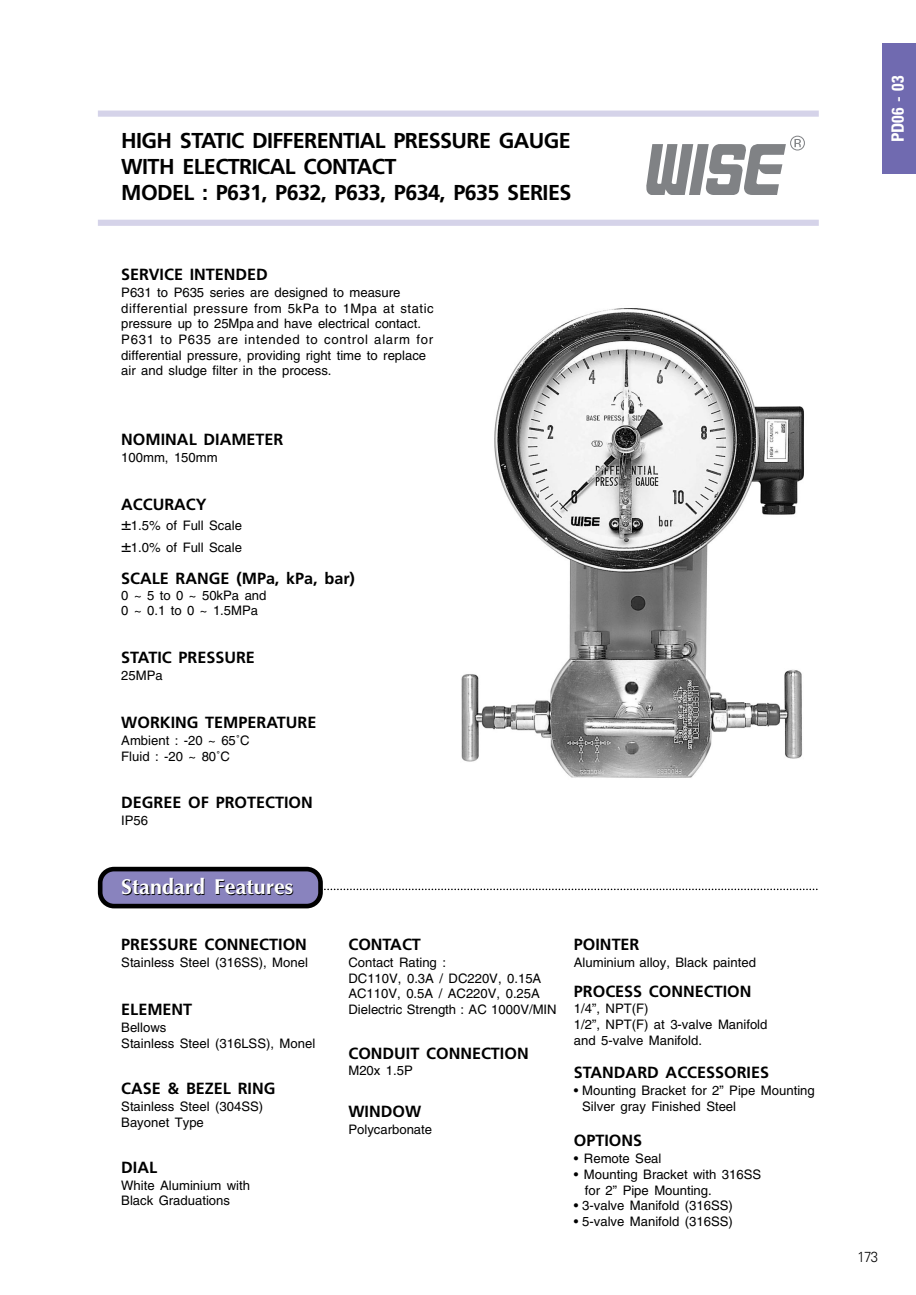
<style>
.page{position:relative;width:916px;height:1295px;background:#fff}
.page>*{position:absolute;margin:0;border:0;box-sizing:border-box;transform-origin:0 0}
.t1{font:700 21.53px/25.9px "Frutiger";letter-spacing:-.03em;color:#000}
.t2{font:700 21.53px "Optima";color:#000}
.t3{font:700 condensed 16.97px "Univers";color:#fff}
.t4{font:700 16.1px "Frutiger";color:#000}
.t5{font:300 14.7px "Univers";color:#000;scale:.9 1}
.t6{font:13.12px/15.8px "Helvetica";color:#000}
.s1{font-size:17.68px}
</style>
<div class="page">
<div style="left:100px;top:869px;width:220px;height:37px;background:#8983be;border-radius:14px"></div>
<div style="left:98px;top:867px;width:225px;height:41px;border:5px solid #000;border-radius:14px"></div>
<div style="left:98px;top:220px;width:720px;height:6px;background:#d5d3e9"></div>
<div style="left:98px;top:111px;width:720px;height:6px;background:#d5d3e9"></div>
<svg style="left:321px;top:889px;width:497px;height:1px"></svg>
<svg style="left:646px;top:136px;width:158px;height:59px"></svg>
<div style="left:881px;top:44px;width:34px;height:130px;background:#706ab0"></div>
<img style="left:461px;top:308px;width:343px;height:470px">
<p class="t1" style="left:121px;top:129px;width:451px">HIGH STATIC DIFFERENTIAL PRESSURE GAUGE</p>
<p class="t1" style="left:121px;top:155px;width:451px">WITH ELECTRICAL CONTACT<br>MODEL : P631, P632, P633, P634, P635 SERIES</p>
<p class="t4" style="left:121px;top:268px;width:148px">SERVICE INTENDED</p>
<p class="t6" style="left:121px;top:286px;width:314px">P631 to P635 series are designed to measure differential pressure from 5kPa to 1Mpa at static pressure up to 25Mpa and have electrical contact.<br>P631 to P635 are intended to control alarm for differential pressure, providing right time to replace air and sludge filter in the process.</p>
<p class="t4" style="left:121px;top:433px;width:164px">NOMINAL DIAMETER</p>
<p class="t6" style="left:121px;top:450px;width:98px">100mm, 150mm</p>
<p class="t4" style="left:121px;top:498px;width:87px">ACCURACY</p>
<p class="t6" style="left:121px;top:517px;width:122px;line-height:21.2px"><span class="s1">±</span>1.5% of Full Scale <span class="s1">±</span>1.0% of Full Scale</p>
<p class="t4" style="left:121px;top:572px;width:235px">SCALE RANGE (MPa, kPa, bar)</p>
<p class="t6" style="left:121px;top:588px;width:147px">0 ~ 5 to 0 ~ 50kPa and<br>0 ~ 0.1 to 0 ~ 1.5MPa</p>
<p class="t4" style="left:121px;top:651px;width:135px">STATIC PRESSURE</p>
<p class="t6" style="left:121px;top:669px;width:43px">25MPa</p>
<p class="t4" style="left:121px;top:716px;width:196px">WORKING TEMPERATURE</p>
<p class="t6" style="left:121px;top:734px;width:130px">Ambient : -20 ~ 65˚C<br>Fluid : -20 ~ 80˚C</p>
<p class="t4" style="left:121px;top:796px;width:193px">DEGREE OF PROTECTION</p>
<p class="t6" style="left:121px;top:814px;width:28px">IP56</p>
<p class="t2" style="left:122px;top:879px;width:173px">Standard Features</p>
<p class="t4" style="left:121px;top:938px;width:187px">PRESSURE CONNECTION</p>
<p class="t6" style="left:121px;top:956px;width:188px">Stainless Steel (316SS), Monel</p>
<p class="t4" style="left:121px;top:1003px;width:72px">ELEMENT</p>
<p class="t6" style="left:121px;top:1021px;width:195px">Bellows<br>Stainless Steel (316LSS), Monel</p>
<p class="t4" style="left:121px;top:1082px;width:156px">CASE &amp; BEZEL RING</p>
<p class="t6" style="left:121px;top:1100px;width:143px">Stainless Steel (304SS)<br>Bayonet Type</p>
<p class="t4" style="left:121px;top:1161px;width:37px">DIAL</p>
<p class="t6" style="left:121px;top:1178px;width:130px">White Aluminium with<br>Black Graduations</p>
<p class="t4" style="left:348px;top:938px;width:74px">CONTACT</p>
<p class="t6" style="left:348px;top:956px;width:210px">Contact Rating :<br>DC110V, 0.3A / DC220V, 0.15A<br>AC110V, 0.5A / AC220V, 0.25A<br>Dielectric Strength : AC 1000V/MIN</p>
<p class="t4" style="left:348px;top:1047px;width:182px">CONDUIT CONNECTION</p>
<p class="t6" style="left:348px;top:1064px;width:66px">M20x 1.5P</p>
<p class="t4" style="left:573px;top:1066px;width:196px">STANDARD ACCESSORIES</p>
<p class="t6" style="left:582px;top:1084px;width:234px;text-indent:-8px">• Mounting Bracket for 2” Pipe Mounting<br>Silver gray Finished Steel</p>
<p class="t4" style="left:573px;top:1134px;width:70px">OPTIONS</p>
<p class="t6" style="left:573px;top:1152px;width:89px">• Remote Seal</p>
<p class="t6" style="left:584px;top:1168px;width:178px;text-indent:-11px">• Mounting Bracket with 316SS for 2” Pipe Mounting.</p>
<p class="t6" style="left:573px;top:1199px;width:160px">• 3-valve Manifold (316SS)</p>
<p class="t6" style="left:573px;top:1215px;width:160px">• 5-valve Manifold (316SS)</p>
<p class="t4" style="left:573px;top:938px;width:67px">POINTER</p>
<p class="t6" style="left:573px;top:956px;width:183px">Aluminium alloy, Black painted</p>
<p class="t4" style="left:573px;top:985px;width:179px">PROCESS CONNECTION</p>
<p class="t6" style="left:573px;top:1002px;width:195px">1/4”, NPT(F)<br>1/2”, NPT(F) at 3-valve Manifold and 5-valve Manifold.</p>
<p class="t4" style="left:348px;top:1105px;width:74px">WINDOW</p>
<p class="t6" style="left:348px;top:1123px;width:85px">Polycarbonate</p>
<p class="t3" style="left:891px;top:142px;width:68px;rotate:-90deg">PD06 - 03</p>
<p class="t5" style="left:857px;top:1252px;width:24px">173</p>
</div>
